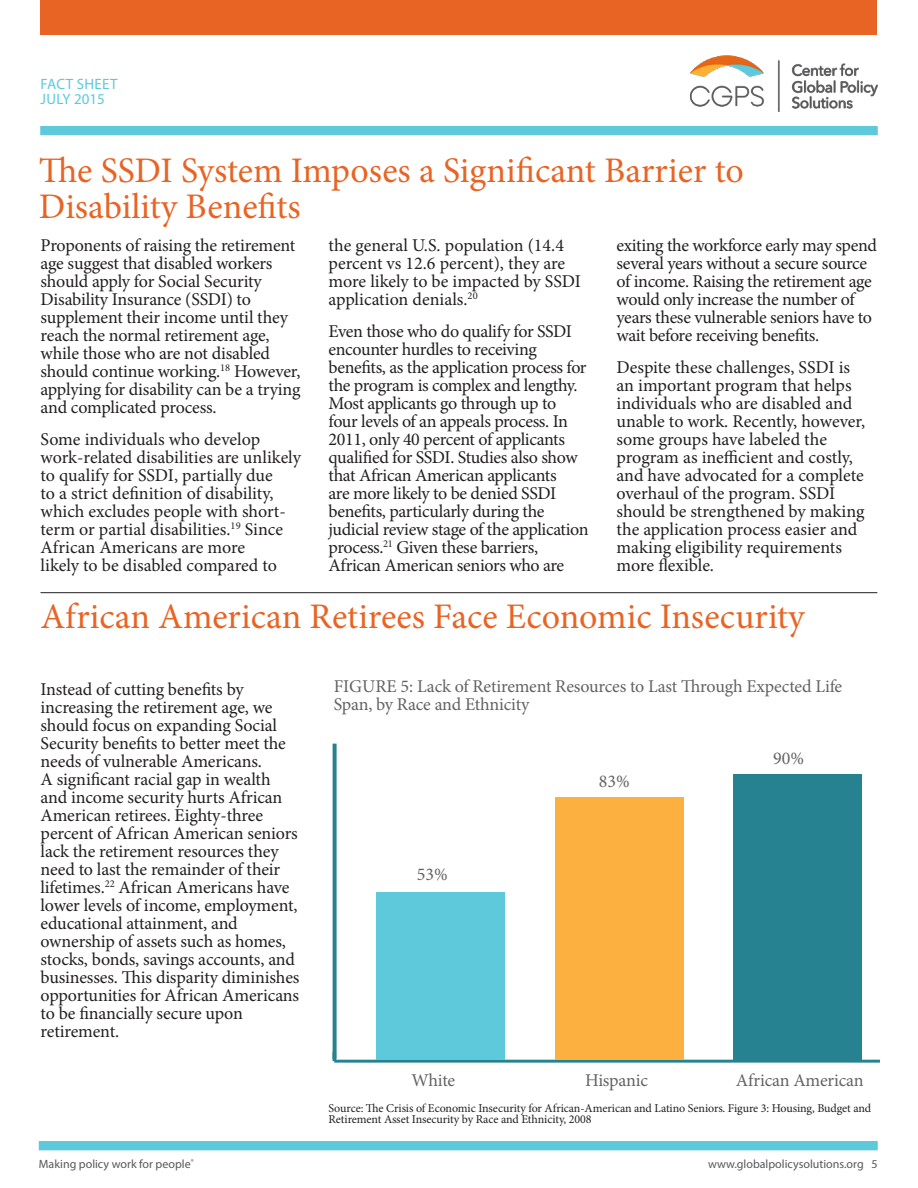
<style>
.page{position:relative;width:918px;height:1188px;background:#fff}
.page>*{position:absolute;margin:0;border:0;box-sizing:border-box;transform-origin:0 0}
.Fact_Head{font:36px/36px "Minion Pro";color:#e86424}
.Fact_Body{font:18px/18px "Minion Pro";letter-spacing:-.01em;color:#231f20}
.Fact_Graph_Head{font:18px/18px "Minion Pro";letter-spacing:-.01em;color:#636366}
.t1{font:15px/15px "Myriad Pro";letter-spacing:.02em;color:#5dc9db}
.Fact_Credit{font:12px/10.5px "Minion Pro";letter-spacing:-.01em;color:#231f20}
.t2{font:12px "Myriad Pro";color:#57585a}
</style>
<div class="page">
<img style="left:691px;top:55px;width:187px;height:56px">
<div style="left:40px;top:126px;width:838px;height:9px;background:#5dc9db"></div>
<div style="left:40px;top:0;width:838px;height:35px;background:#e86424"></div>
<div style="left:39px;top:1141px;width:839px;height:9px;background:#5dc9db"></div>
<hr style="left:40px;top:592px;width:837px;height:1px;background:#231f20">
<hr style="left:333px;top:744px;width:3px;height:315px;background:#268290">
<hr style="left:334px;top:1060px;width:546px;height:3px;background:#268290">
<div style="left:377px;top:892px;width:128px;height:168px;background:#5dc9db"></div>
<div style="left:555px;top:797px;width:128px;height:263px;background:#fbb03f"></div>
<div style="left:733px;top:774px;width:129px;height:286px;background:#268290"></div>
<p class="t1" style="left:41px;top:76px;width:78px">FACT SHEET<br>JULY 2015</p>
<p class="Fact_Head" style="left:39px;top:152px;width:706px">The SSDI System Imposes a Significant Barrier to<br>Disability Benefits</p>
<p class="Fact_Body" style="left:41px;top:237px;width:261px">Proponents of raising the retirement age suggest that disabled workers should apply for Social Security Disability Insurance (SSDI) to supplement their income until they reach the normal retirement age, while those who are not disabled should continue working.<sup>18</sup> However, applying for disability can be a trying and complicated process.</p>
<p class="Fact_Body" style="left:41px;top:430px;width:262px">Some individuals who develop work-related disabilities are unlikely to qualify for SSDI, partially due<br>to a strict definition of disability, which excludes people with short&shy;term or partial disabilities.<sup>19</sup> Since African Americans are more<br>likely to be disabled compared to</p>
<p class="Fact_Body" style="left:329px;top:237px;width:254px">the general U.S. population (14.4 percent vs 12.6 percent), they are more likely to be impacted by SSDI application denials.<sup>20</sup></p>
<p class="Fact_Body" style="left:329px;top:322px;width:262px">Even those who do qualify for SSDI encounter hurdles to receiving benefits, as the application process for the program is complex and lengthy.<br>Most applicants go through up to four levels of an appeals process. In 2011, only 40 percent of applicants qualified for SSDI. Studies also show that African American applicants<br>are more likely to be denied SSDI benefits, particularly during the judicial review stage of the application process.<sup>21</sup> Given these barriers, African American seniors who are</p>
<p class="Fact_Body" style="left:617px;top:237px;width:262px">exiting the workforce early may spend several years without a secure source of income. Raising the retirement age would only increase the number of years these vulnerable seniors have to wait before receiving benefits.</p>
<p class="Fact_Body" style="left:617px;top:358px;width:250px">Despite these challenges, SSDI is an important program that helps individuals who are disabled and unable to work. Recently, however, some groups have labeled the program as inefficient and costly, and have advocated for a complete overhaul of the program. SSDI should be strengthened by making the application process easier and making eligibility requirements more flexible.</p>
<p class="Fact_Head" style="left:41px;top:599px;width:766px">African American Retirees Face Economic Insecurity</p>
<p class="Fact_Body" style="left:41px;top:681px;width:260px">Instead of cutting benefits by increasing the retirement age, we should focus on expanding Social Security benefits to better meet the needs of vulnerable Americans.<br>A significant racial gap in wealth and income security hurts African American retirees. Eighty-three percent of African American seniors lack the retirement resources they need to last the remainder of their lifetimes.<sup>22</sup> African Americans have lower levels of income, employment, educational attainment, and ownership of assets such as homes, stocks, bonds, savings accounts, and businesses. This disparity diminishes opportunities for African Americans to be financially secure upon retirement.</p>
<p class="Fact_Graph_Head" style="left:334px;top:678px;width:510px">FIGURE 5: Lack of Retirement Resources to Last Through Expected Life<br>Span, by Race and Ethnicity</p>
<p class="Fact_Graph_Head" style="left:773px;top:750px;width:32px">90%</p>
<p class="Fact_Graph_Head" style="left:599px;top:772px;width:32px">83%</p>
<p class="Fact_Graph_Head" style="left:417px;top:865px;width:32px">53%</p>
<p class="Fact_Graph_Head" style="left:411px;top:1072px;width:45px">White</p>
<p class="Fact_Graph_Head" style="left:585px;top:1072px;width:65px">Hispanic</p>
<p class="Fact_Graph_Head" style="left:736px;top:1072px;width:129px">African American</p>
<p class="Fact_Credit" style="left:329px;top:1103px;width:544px">Source: The Crisis of Economic Insecurity for African-American and Latino Seniors. Figure 3: Housing, Budget and<br>Retirement Asset Insecurity by Race and Ethnicity, 2008</p>
<p class="t2" style="left:39px;top:1157px;width:156px">Making policy work for people<sup>®</sup></p>
<p class="t2" style="left:708px;top:1157px;width:171px">www.globalpolicysolutions.org 5</p>
</div>
